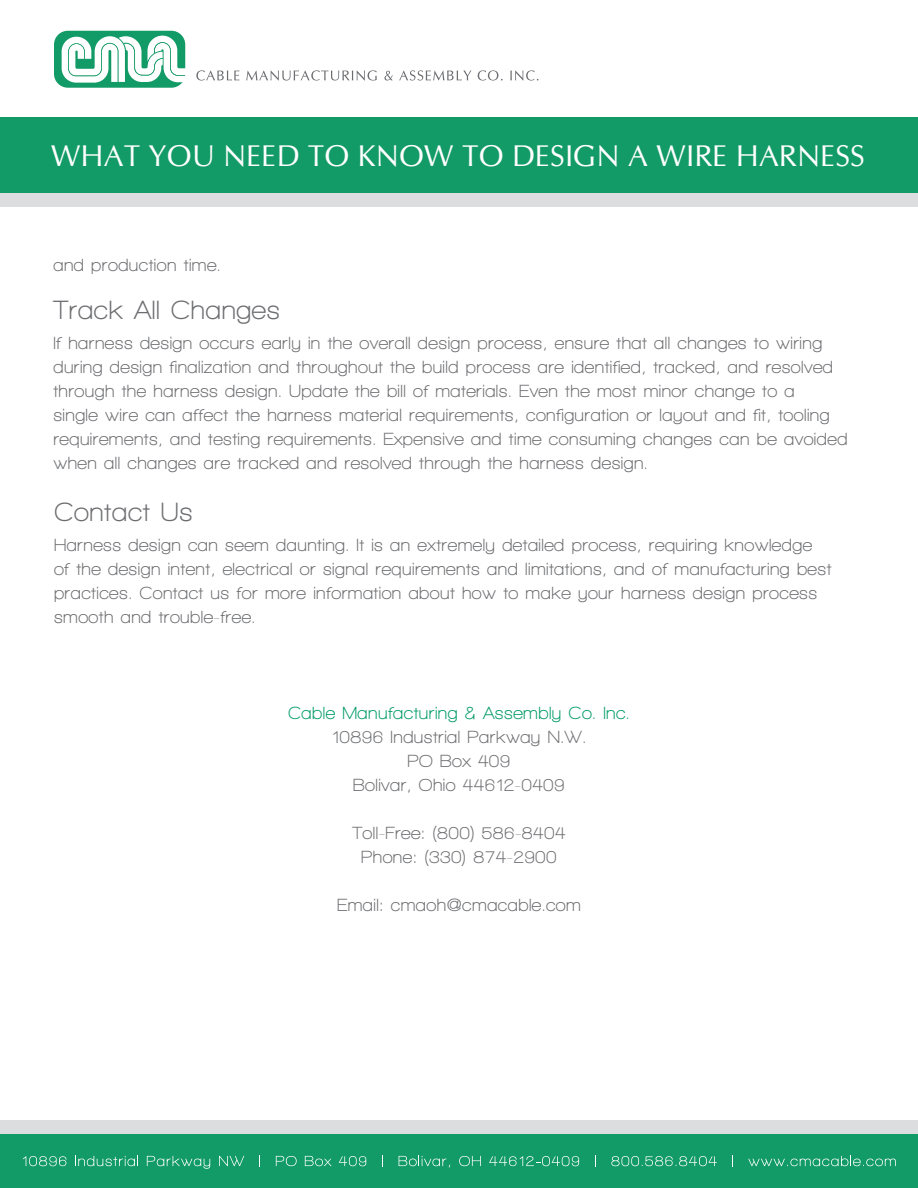
<style>
.page{position:relative;width:918px;height:1188px;background:#fff}
.page>*{position:absolute;margin:0;border:0;box-sizing:border-box;transform-origin:0 0}
.t1{font:30px "CG Omega";color:#fff}
.t2{font:700 27px "Walkway";letter-spacing:.025em;color:#6c6d70}
.t3{font:700 18px/24px "Walkway";letter-spacing:.025em;color:#6c6d70}
.t4{font:700 18px "Walkway";letter-spacing:.025em;color:#009a67}
</style>
<div class="page">
<div style="left:0;top:1134px;width:918px;height:54px;background:#139b67"></div>
<svg style="left:22px;top:1156px;width:44px;height:10px"></svg>
<svg style="left:75px;top:1156px;width:63px;height:10px"></svg>
<svg style="left:147px;top:1156px;width:63px;height:13px"></svg>
<svg style="left:219px;top:1156px;width:25px;height:10px"></svg>
<svg style="left:259px;top:1155px;width:1px;height:12px"></svg>
<svg style="left:276px;top:1156px;width:21px;height:10px"></svg>
<svg style="left:305px;top:1156px;width:27px;height:10px"></svg>
<svg style="left:339px;top:1156px;width:27px;height:10px"></svg>
<svg style="left:382px;top:1155px;width:1px;height:12px"></svg>
<svg style="left:399px;top:1156px;width:51px;height:11px"></svg>
<svg style="left:459px;top:1156px;width:22px;height:10px"></svg>
<svg style="left:489px;top:1156px;width:90px;height:10px"></svg>
<svg style="left:595px;top:1155px;width:1px;height:12px"></svg>
<svg style="left:611px;top:1156px;width:106px;height:10px"></svg>
<svg style="left:732px;top:1155px;width:1px;height:12px"></svg>
<svg style="left:748px;top:1156px;width:148px;height:10px"></svg>
<div style="left:0;top:117px;width:918px;height:90px;background:#139b67"></div>
<div style="left:0;top:194px;width:918px;height:13px;background:#dcdddf"></div>
<div style="left:0;top:1121px;width:918px;height:13px;background:#dcdddf"></div>
<div style="left:54px;top:31px;width:131px;height:57px;background:#139b67;border-radius:14px"></div>
<svg style="left:62px;top:36px;width:124px;height:47px"></svg>
<svg style="left:196px;top:70px;width:43px;height:11px"></svg>
<svg style="left:246px;top:70px;width:131px;height:11px"></svg>
<svg style="left:384px;top:71px;width:9px;height:10px"></svg>
<svg style="left:399px;top:70px;width:72px;height:11px"></svg>
<svg style="left:478px;top:70px;width:25px;height:11px"></svg>
<svg style="left:510px;top:70px;width:28px;height:11px"></svg>
<h1 class="t1" style="left:51px;top:138px;width:816px">WHAT YOU NEED TO KNOW TO DESIGN A WIRE HARNESS</h1>
<p class="t3" style="left:53px;top:253px;width:169px">and production time.</p>
<p class="t2" style="left:53px;top:295px;width:228px">Track All Changes</p>
<p class="t3" style="left:53px;top:331px;width:796px">If harness design occurs early in the overall design process, ensure that all changes to wiring during design finalization and throughout the build process are identified, tracked, and resolved through the harness design. Update the bill of materials. Even the most minor change to a<br>single wire can affect the harness material requirements, configuration or layout and fit, tooling requirements, and testing requirements. Expensive and time consuming changes can be avoided when all changes are tracked and resolved through the harness design.</p>
<p class="t2" style="left:54px;top:497px;width:140px">Contact Us</p>
<p class="t3" style="left:54px;top:533px;width:779px">Harness design can seem daunting. It is an extremely detailed process, requiring knowledge of the design intent, electrical or signal requirements and limitations, and of manufacturing best practices. Contact us for more information about how to make your harness design process smooth and trouble-free.</p>
<p class="t4" style="left:288px;top:703px;width:343px">Cable Manufacturing &amp; Assembly Co. Inc.</p>
<p class="t3" style="left:332px;top:725px;width:256px">10896 Industrial Parkway N.W.</p>
<p class="t3" style="left:408px;top:749px;width:104px">PO Box 409</p>
<p class="t3" style="left:353px;top:773px;width:213px">Bolivar, Ohio 44612-0409</p>
<p class="t3" style="left:352px;top:821px;width:215px">Toll-Free: (800) 586-8404</p>
<p class="t3" style="left:361px;top:845px;width:197px">Phone: (330) 874-2900</p>
<p class="t3" style="left:337px;top:893px;width:245px">Email: cmaoh@cmacable.com</p>
</div>
